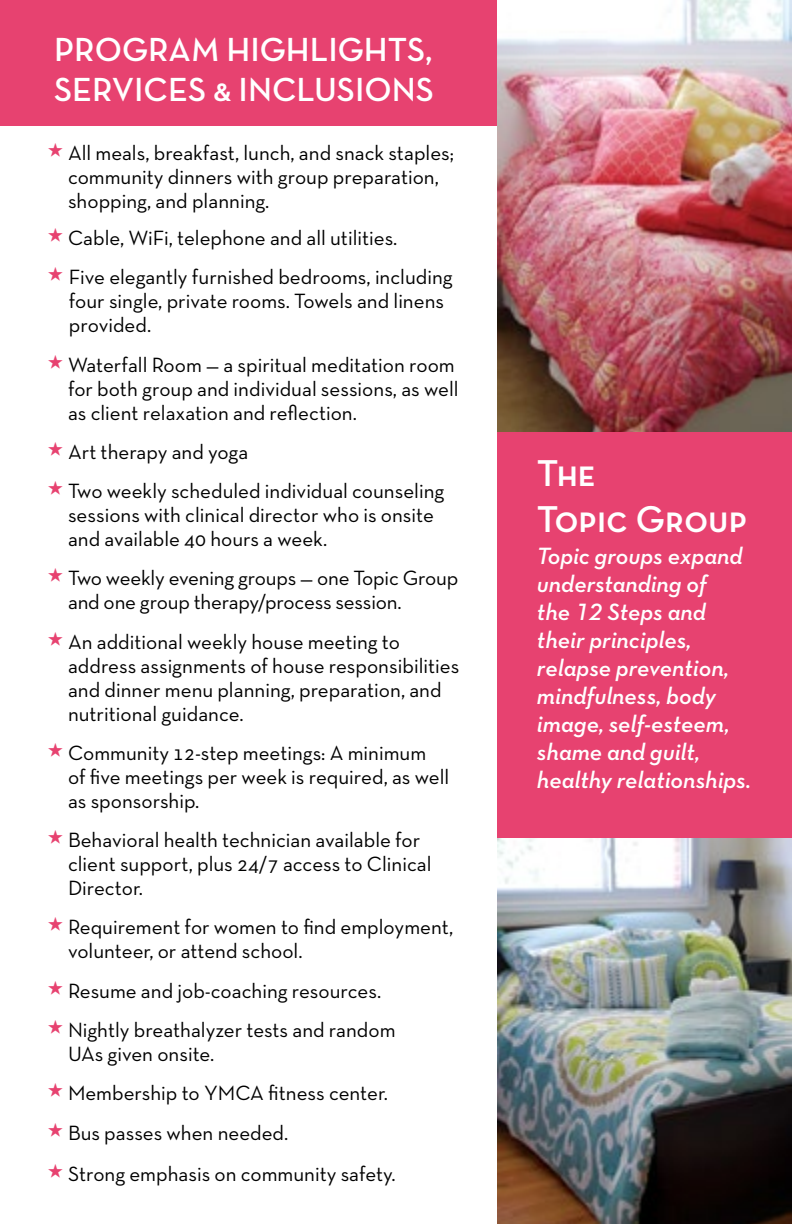
<style>
.page{position:relative;width:792px;height:1224px;background:#fff}
.page>*{position:absolute;margin:0;border:0;box-sizing:border-box;transform-origin:0 0}
.t1{font:38px/45.6px "Neutra Text TF Demi SC Alt";color:#fff}
.t2{font:34px/40px "Neutra Text TF Demi SC Alt";color:#fff}
.t3{font:24px/28px "Neutra Text TF Demi Italic Alt";color:#fff}
.t4{font:21px/24px "Neutra Text TF";color:#000}
</style>
<div class="page">
<div style="left:497px;top:432px;width:295px;height:410px;background:#e74270"></div>
<div style="left:0;top:0;width:501px;height:126px;background:#e74270"></div>
<img style="left:497px;top:0;width:295px;height:432px">
<img style="left:497px;top:838px;width:295px;height:386px">
<h2 class="t2" style="left:54px;top:28px;width:381px">PROGRAM HIGHLIGHTS,<br>SERVICES &amp; INCLUSIONS</h2>
<p class="t4" style="left:68px;top:140px;width:388px">All meals, breakfast, lunch, and snack staples; community dinners with group preparation, shopping, and planning.</p>
<p class="t4" style="left:68px;top:218px;width:386px;line-height:39.2px">Cable, WiFi, telephone and all utilities.<br>Five elegantly furnished bedrooms, including</p>
<p class="t4" style="left:69px;top:289px;width:377px">four single, private rooms. Towels and linens provided.</p>
<p class="t4" style="left:68px;top:352px;width:392px">Waterfall Room — a spiritual meditation room for both group and individual sessions, as well as client relaxation and reflection.</p>
<p class="t4" style="left:68px;top:432px;width:378px;line-height:39.2px">Art therapy and yoga<br>Two weekly scheduled individual counseling</p>
<p class="t4" style="left:68px;top:503px;width:368px">sessions with clinical director who is onsite and available 40 hours a week.</p>
<p class="t4" style="left:68px;top:566px;width:392px">Two weekly evening groups — one Topic Group and one group therapy/process session.</p>
<p class="t4" style="left:68px;top:629px;width:393px">An additional weekly house meeting to address assignments of house responsibilities and dinner menu planning, preparation, and nutritional guidance.</p>
<p class="t4" style="left:68px;top:740px;width:383px">Community 12-step meetings: A minimum<br>of five meetings per week is required, as well as sponsorship.</p>
<p class="t4" style="left:68px;top:828px;width:365px">Behavioral health technician available for client support, plus 24/7 access to Clinical<br>Director.</p>
<p class="t4" style="left:68px;top:915px;width:387px">Requirement for women to find employment, volunteer, or attend school.</p>
<p class="t4" style="left:68px;top:971px;width:329px;line-height:39.2px">Resume and job-coaching resources.<br>Nightly breathalyzer tests and random</p>
<p class="t4" style="left:68px;top:1034px;width:322px;line-height:39.2px">UAs given onsite.<br>Membership to YMCA fitness center.<br>Bus passes when needed.</p>
<p class="t4" style="left:68px;top:1161px;width:329px">Strong emphasis on community safety.</p>
<h1 class="t1" style="left:537px;top:450px;width:212px">The<br>Topic Group</h1>
<p class="t3" style="left:537px;top:541px;width:216px">Topic groups expand understanding of<br>the 12 Steps and their principles, relapse prevention, mindfulness, body image, self-esteem, shame and guilt, healthy relationships.</p>
</div>
